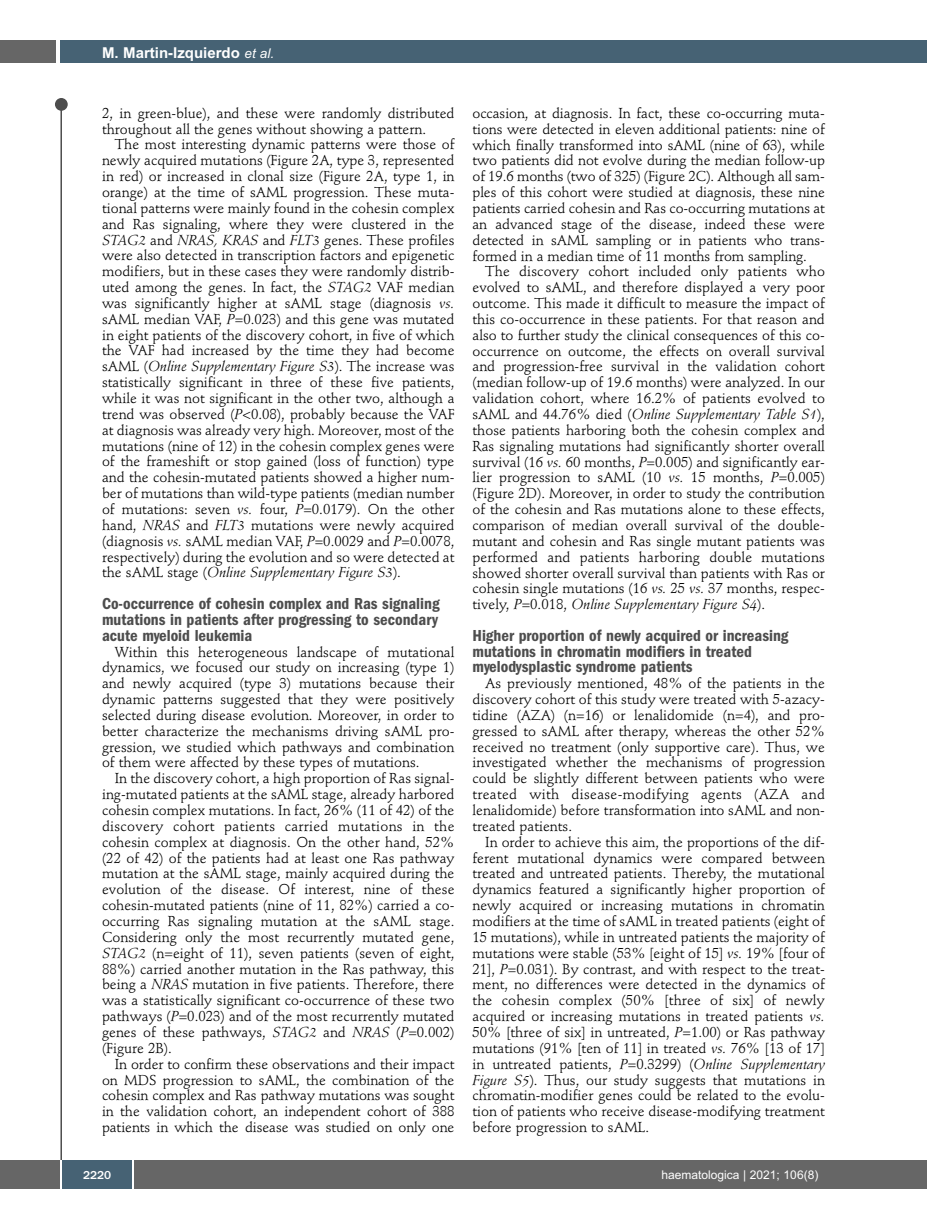
<style>
.page{position:relative;width:927px;height:1225px;background:#fff}
.page>*{position:absolute;margin:0;border:0;box-sizing:border-box;transform-origin:0 0}
.t1{font:600 condensed 16.5px/15.9px "Franklin Gothic";color:#4d4d4d;text-align:justify}
.t2{font:700 15px "Arial";color:#fff}
.t3{font:14.25px/15.9px "Stempel Schneidler";color:#000;text-align:justify}
.t4{font:12px "Arial";color:#fff}
.t5{font:500 12px "Franklin Gothic";color:#fff}
.s1{font-weight:400;font-style:italic;font-size:13.5px}
.s2{font-style:italic}
</style>
<div class="page">
<div style="left:911px;top:40px;width:16px;height:22px;background:#466274"></div>
<div style="left:910px;top:1160px;width:17px;height:28px;background:#666"></div>
<div style="left:55px;top:98px;width:13px;height:13px;background:#4d4d4d;border-radius:50%"></div>
<hr style="left:60px;top:101px;width:2px;height:1061px;background:#4d4d4d">
<div style="left:60px;top:40px;width:852px;height:22px;background:#466274"></div>
<div style="left:0;top:40px;width:56px;height:22px;background:#666"></div>
<div style="left:0;top:1160px;width:911px;height:28px;background:#666"></div>
<div style="left:62px;top:1160px;width:71px;height:28px;background:#466274"></div>
<hr style="left:60px;top:1160px;width:2px;height:28px;background:#fff">
<svg style="left:133px;top:1160px;width:1px;height:28px"></svg>
<p class="t2" style="left:102px;top:44px;width:174px">M. Martin-Izquierdo <span class="s1">et al.</span></p>
<p class="t3" style="left:102px;top:106px;width:354px">2, in green-blue), and these were randomly distributed throughout all the genes without showing a pattern.</p>
<p class="t3" style="left:102px;top:138px;width:354px;text-indent:13px">The most interesting dynamic patterns were those of newly acquired mutations (Figure 2A, type 3, represented in red) or increased in clonal size (Figure 2A, type 1, in orange) at the time of sAML progression. These muta&shy;tional patterns were mainly found in the cohesin complex and Ras signaling, where they were clustered in the <span class="s2">STAG2</span> and <span class="s2">NRAS, KRAS</span> and <span class="s2">FLT3</span> genes. These profiles were also detected in transcription factors and epigenetic modifiers, but in these cases they were randomly distrib&shy;uted among the genes. In fact, the <span class="s2">STAG2</span> VAF median was significantly higher at sAML stage (diagnosis <span class="s2">vs. </span>sAML median VAF, <span class="s2">P</span>=0.023) and this gene was mutated in eight patients of the discovery cohort, in five of which the VAF had increased by the time they had become sAML (<span class="s2">Online Supplementary Figure S3</span>). The increase was statistically significant in three of these five patients, while it was not significant in the other two, although a trend was observed (<span class="s2">P</span>&lt;0.08), probably because the VAF at diagnosis was already very high. Moreover, most of the mutations (nine of 12) in the cohesin complex genes were of the frameshift or stop gained (loss of function) type and the cohesin-mutated patients showed a higher num&shy;ber of mutations than wild-type patients (median number of mutations: seven <span class="s2">vs.</span> four, <span class="s2">P</span>=0.0179). On the other hand, <span class="s2">NRAS</span> and <span class="s2">FLT3</span> mutations were newly acquired (diagnosis <span class="s2">vs.</span> sAML median VAF, <span class="s2">P</span>=0.0029 and <span class="s2">P</span>=0.0078, respectively) during the evolution and so were detected at the sAML stage (<span class="s2">Online Supplementary Figure S3</span>).</p>
<p class="t1" style="left:102px;top:597px;width:339px">Co-occurrence of cohesin complex and Ras signaling mutations in patients after progressing to secondary acute myeloid leukemia</p>
<p class="t3" style="left:102px;top:645px;width:354px;text-indent:13px">Within this heterogeneous landscape of mutational dynamics, we focused our study on increasing (type 1) and newly acquired (type 3) mutations because their dynamic patterns suggested that they were positively selected during disease evolution. Moreover, in order to better characterize the mechanisms driving sAML pro&shy;gression, we studied which pathways and combination of them were affected by these types of mutations.</p>
<p class="t3" style="left:102px;top:772px;width:354px;text-indent:13px">In the discovery cohort, a high proportion of Ras signal&shy;ing-mutated patients at the sAML stage, already harbored cohesin complex mutations. In fact, 26% (11 of 42) of the discovery cohort patients carried mutations in the cohesin complex at diagnosis. On the other hand, 52% (22 of 42) of the patients had at least one Ras pathway mutation at the sAML stage, mainly acquired during the evolution of the disease. Of interest, nine of these cohesin-mutated patients (nine of 11, 82%) carried a co&shy;occurring Ras signaling mutation at the sAML stage.<br>Considering only the most recurrently mutated gene, <span class="s2">STAG2</span> (n=eight of 11), seven patients (seven of eight, 88%) carried another mutation in the Ras pathway, this being a <span class="s2">NRAS</span> mutation in five patients. Therefore, there was a statistically significant co-occurrence of these two pathways (<span class="s2">P</span>=0.023) and of the most recurrently mutated genes of these pathways, <span class="s2">STAG2</span> and <span class="s2">NRAS</span> (<span class="s2">P</span>=0.002) (Figure 2B).</p>
<p class="t3" style="left:102px;top:1057px;width:354px;text-indent:13px">In order to confirm these observations and their impact on MDS progression to sAML, the combination of the cohesin complex and Ras pathway mutations was sought in the validation cohort, an independent cohort of 388 patients in which the disease was studied on only one</p>
<p class="t3" style="left:472px;top:106px;width:354px">occasion, at diagnosis. In fact, these co-occurring muta&shy;tions were detected in eleven additional patients: nine of which finally transformed into sAML (nine of 63), while two patients did not evolve during the median follow-up of 19.6 months (two of 325) (Figure 2C). Although all sam&shy;ples of this cohort were studied at diagnosis, these nine patients carried cohesin and Ras co-occurring mutations at an advanced stage of the disease, indeed these were detected in sAML sampling or in patients who trans&shy;formed in a median time of 11 months from sampling.</p>
<p class="t3" style="left:472px;top:265px;width:354px;text-indent:13px">The discovery cohort included only patients who evolved to sAML, and therefore displayed a very poor outcome. This made it difficult to measure the impact of this co-occurrence in these patients. For that reason and also to further study the clinical consequences of this co&shy;occurrence on outcome, the effects on overall survival and progression-free survival in the validation cohort (median follow-up of 19.6 months) were analyzed. In our validation cohort, where 16.2% of patients evolved to sAML and 44.76% died (<span class="s2">Online Supplementary Table S1</span>), those patients harboring both the cohesin complex and Ras signaling mutations had significantly shorter overall survival (16 <span class="s2">vs.</span> 60 months, <span class="s2">P</span>=0.005) and significantly ear&shy;lier progression to sAML (10 <span class="s2">vs.</span> 15 months, <span class="s2">P</span>=0.005) (Figure 2D). Moreover, in order to study the contribution of the cohesin and Ras mutations alone to these effects, comparison of median overall survival of the double&shy;mutant and cohesin and Ras single mutant patients was performed and patients harboring double mutations showed shorter overall survival than patients with Ras or cohesin single mutations (16 <span class="s2">vs.</span> 25 <span class="s2">vs.</span> 37 months, respec&shy;tively, <span class="s2">P</span>=0.018, <span class="s2">Online Supplementary Figure S4</span>).</p>
<p class="t1" style="left:472px;top:628px;width:318px;text-align:left">Higher proportion of newly acquired or increasing mutations in chromatin modifiers in treated myelodysplastic syndrome patients</p>
<p class="t3" style="left:472px;top:677px;width:354px;text-indent:13px">As previously mentioned, 48% of the patients in the discovery cohort of this study were treated with 5-azacy&shy;tidine (AZA) (n=16) or lenalidomide (n=4), and pro&shy;gressed to sAML after therapy, whereas the other 52% received no treatment (only supportive care). Thus, we investigated whether the mechanisms of progression could be slightly different between patients who were treated with disease-modifying agents (AZA and lenalidomide) before transformation into sAML and non&shy;treated patients.</p>
<p class="t3" style="left:472px;top:835px;width:354px;text-indent:13px">In order to achieve this aim, the proportions of the dif&shy;ferent mutational dynamics were compared between treated and untreated patients. Thereby, the mutational dynamics featured a significantly higher proportion of newly acquired or increasing mutations in chromatin modifiers at the time of sAML in treated patients (eight of 15 mutations), while in untreated patients the majority of mutations were stable (53% [eight of 15] <span class="s2">vs.</span> 19% [four of 21], <span class="s2">P</span>=0.031). By contrast, and with respect to the treat&shy;ment, no differences were detected in the dynamics of the cohesin complex (50% [three of six] of newly acquired or increasing mutations in treated patients <span class="s2">vs.<br></span>50% [three of six] in untreated, <span class="s2">P</span>=1.00) or Ras pathway mutations (91% [ten of 11] in treated <span class="s2">vs.</span> 76% [13 of 17] in untreated patients, <span class="s2">P</span>=0.3299) (<span class="s2">Online Supplementary Figure S5</span>). Thus, our study suggests that mutations in chromatin-modifier genes could be related to the evolu&shy;tion of patients who receive disease-modifying treatment before progression to sAML.</p>
<p class="t5" style="left:83px;top:1167px;width:30px">2220</p>
<p class="t4" style="left:661px;top:1167px;width:158px">haematologica | 2021; 106(8)</p>
</div>
